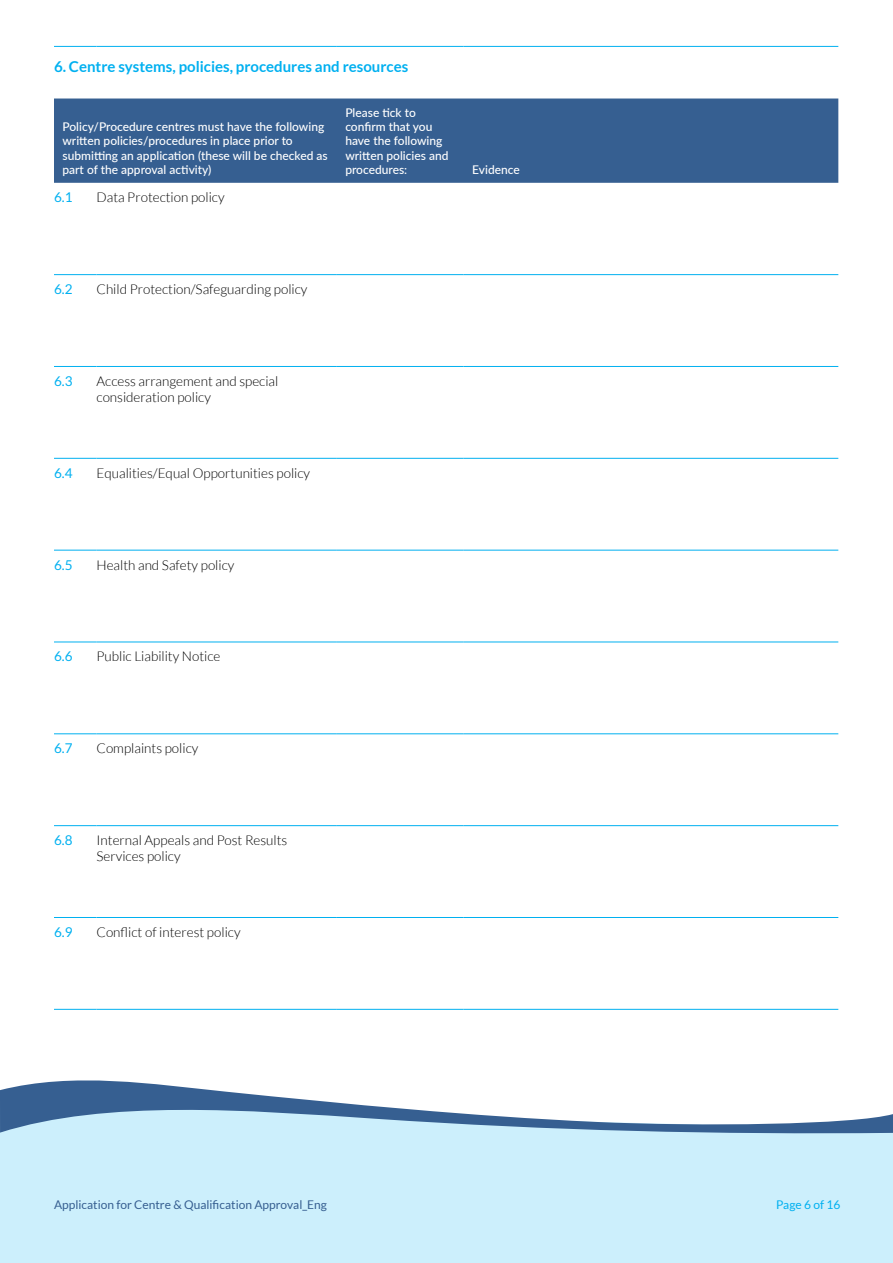
<style>
.page{position:relative;width:893px;height:1263px;background:#fff}
.page>*{position:absolute;margin:0;border:0;box-sizing:border-box;transform-origin:0 0}
.t1{font:700 15px "Lato";color:#00b0f0}
.t2{font:300 13.5px/16.2px "Lato";color:#000}
.t3{font:13.5px "Lato";color:#00b0f0}
.t4{font:500 12px/14.4px "Lato";color:#fff}
.t5{font:12px "Lato";color:#365f91}
.t6{font:12px "Lato";color:#00b0f0}
</style>
<div class="page">
<div style="left:0;top:1135px;width:893px;height:128px;background:#cceffc"></div>
<svg style="left:0;top:1080px;width:893px;height:55px"></svg>
<div style="left:54px;top:99px;width:784px;height:84px;background:#365f91"></div>
<hr style="left:54px;top:274px;width:43px;height:1px;background:#00b0f0">
<hr style="left:97px;top:274px;width:240px;height:1px;background:#00b0f0">
<hr style="left:337px;top:274px;width:127px;height:1px;background:#00b0f0">
<hr style="left:54px;top:366px;width:43px;height:1px;background:#00b0f0">
<hr style="left:97px;top:366px;width:240px;height:1px;background:#00b0f0">
<hr style="left:337px;top:366px;width:127px;height:1px;background:#00b0f0">
<hr style="left:54px;top:458px;width:43px;height:1px;background:#00b0f0">
<hr style="left:97px;top:458px;width:240px;height:1px;background:#00b0f0">
<hr style="left:337px;top:458px;width:127px;height:1px;background:#00b0f0">
<hr style="left:54px;top:550px;width:43px;height:1px;background:#00b0f0">
<hr style="left:97px;top:550px;width:240px;height:1px;background:#00b0f0">
<hr style="left:337px;top:550px;width:127px;height:1px;background:#00b0f0">
<hr style="left:54px;top:642px;width:43px;height:1px;background:#00b0f0">
<hr style="left:97px;top:642px;width:240px;height:1px;background:#00b0f0">
<hr style="left:337px;top:642px;width:127px;height:1px;background:#00b0f0">
<hr style="left:54px;top:733px;width:43px;height:1px;background:#00b0f0">
<hr style="left:97px;top:733px;width:240px;height:1px;background:#00b0f0">
<hr style="left:337px;top:733px;width:127px;height:1px;background:#00b0f0">
<hr style="left:54px;top:825px;width:43px;height:1px;background:#00b0f0">
<hr style="left:97px;top:825px;width:240px;height:1px;background:#00b0f0">
<hr style="left:337px;top:825px;width:127px;height:1px;background:#00b0f0">
<hr style="left:54px;top:917px;width:43px;height:1px;background:#00b0f0">
<hr style="left:97px;top:917px;width:240px;height:1px;background:#00b0f0">
<hr style="left:337px;top:917px;width:127px;height:1px;background:#00b0f0">
<hr style="left:54px;top:1009px;width:43px;height:1px;background:#00b0f0">
<hr style="left:97px;top:1009px;width:240px;height:1px;background:#00b0f0">
<hr style="left:337px;top:1009px;width:127px;height:1px;background:#00b0f0">
<hr style="left:54px;top:46px;width:43px;height:1px;background:#00b0f0">
<hr style="left:97px;top:46px;width:240px;height:1px;background:#00b0f0">
<hr style="left:337px;top:46px;width:127px;height:1px;background:#00b0f0">
<hr style="left:464px;top:46px;width:374px;height:1px;background:#00b0f0">
<hr style="left:464px;top:274px;width:374px;height:1px;background:#00b0f0">
<hr style="left:464px;top:366px;width:374px;height:1px;background:#00b0f0">
<hr style="left:464px;top:458px;width:374px;height:1px;background:#00b0f0">
<hr style="left:464px;top:550px;width:374px;height:1px;background:#00b0f0">
<hr style="left:464px;top:642px;width:374px;height:1px;background:#00b0f0">
<hr style="left:464px;top:733px;width:374px;height:1px;background:#00b0f0">
<hr style="left:464px;top:825px;width:374px;height:1px;background:#00b0f0">
<hr style="left:464px;top:917px;width:374px;height:1px;background:#00b0f0">
<hr style="left:464px;top:1009px;width:374px;height:1px;background:#00b0f0">
<p class="t1" style="left:54px;top:58px;width:356px">6. Centre systems, policies, procedures and resources</p>
<p class="t4" style="left:63px;top:119px;width:267px">Policy/Procedure centres must have the following written policies/procedures in place prior to submitting an application (these will be checked as part of the approval activity)</p>
<p class="t3" style="left:54px;top:190px;width:20px">6.1</p>
<p class="t2" style="left:97px;top:189px;width:130px">Data Protection policy</p>
<p class="t4" style="left:345px;top:105px;width:105px">Please tick to confirm that you have the following written policies and procedures:</p>
<p class="t4" style="left:472px;top:162px;width:49px">Evidence</p>
<p class="t3" style="left:54px;top:282px;width:20px">6.2</p>
<p class="t2" style="left:97px;top:281px;width:212px">Child Protection/Safeguarding policy</p>
<p class="t3" style="left:54px;top:373px;width:20px">6.3</p>
<p class="t2" style="left:97px;top:373px;width:183px">Access arrangement and special consideration policy</p>
<p class="t3" style="left:54px;top:465px;width:20px">6.4</p>
<p class="t2" style="left:97px;top:465px;width:215px">Equalities/Equal Opportunities policy</p>
<p class="t3" style="left:54px;top:557px;width:20px">6.5</p>
<p class="t2" style="left:97px;top:557px;width:139px">Health and Safety policy</p>
<p class="t3" style="left:54px;top:649px;width:20px">6.6</p>
<p class="t2" style="left:97px;top:648px;width:125px">Public Liability Notice</p>
<p class="t3" style="left:54px;top:741px;width:20px">6.7</p>
<p class="t2" style="left:97px;top:740px;width:103px">Complaints policy</p>
<p class="t3" style="left:54px;top:833px;width:20px">6.8</p>
<p class="t2" style="left:97px;top:832px;width:192px">Internal Appeals and Post Results<br>Services policy</p>
<p class="t3" style="left:54px;top:924px;width:20px">6.9</p>
<p class="t2" style="left:97px;top:924px;width:146px">Conflict of interest policy</p>
<p class="t5" style="left:54px;top:1198px;width:274px">Application for Centre &amp; Qualification Approval_Eng</p>
<p class="t6" style="left:776px;top:1198px;width:66px">Page 6 of 16</p>
</div>
